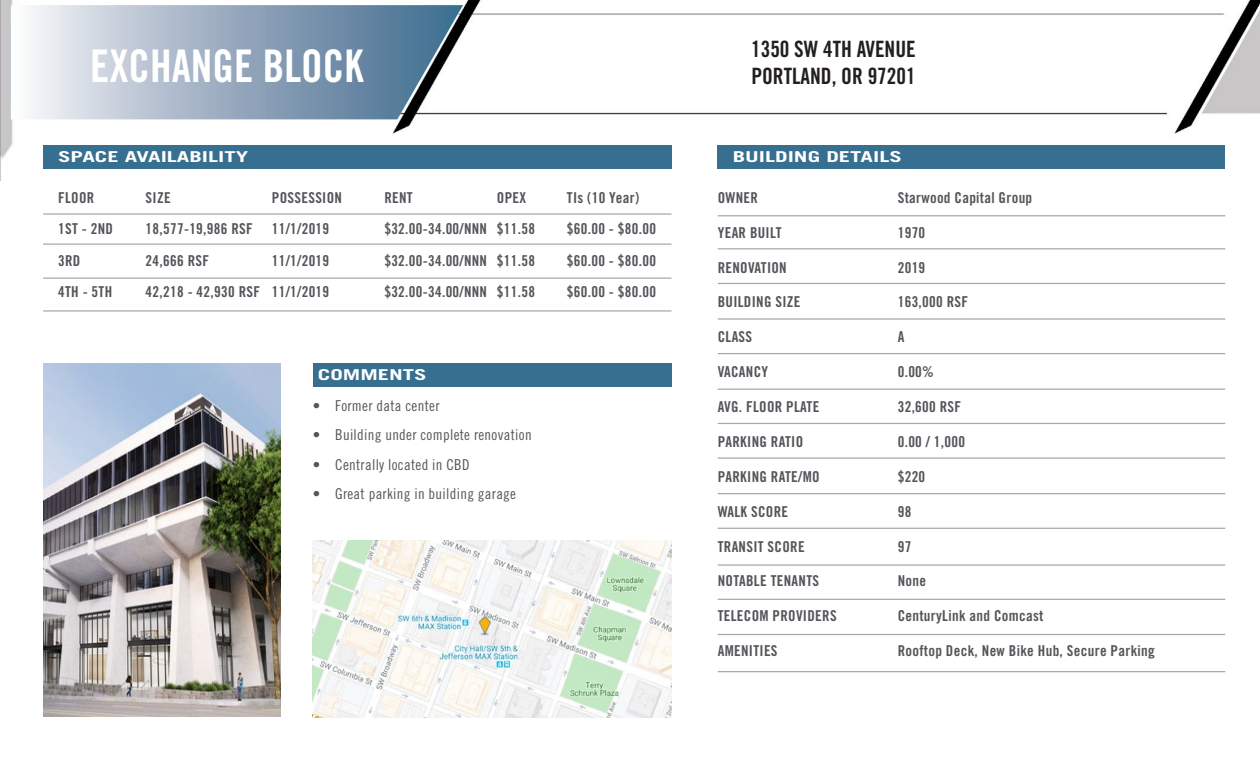
<style>
.page{position:relative;width:1260px;height:765px;background:#fff}
.page>*{position:absolute;margin:0;border:0;box-sizing:border-box;transform-origin:0 0}
.t1{font:45px "Trade Gothic LT Std Bd Cn 20";color:#fff;scale:.96 1}
.t2{font:22.5px/27px "Trade Gothic LT Std Bd Cn 20";color:#231f20;scale:.96 1}
.t3{font:15px "Trade Gothic LT Std Bd Cn 20";letter-spacing:.02em;color:#54555a}
.t4{font:15px "Trade Gothic LT Std Cn 18";letter-spacing:.02em;color:#54555a}
.t5{font:700 15px "Trade Gothic LT Std";color:#fff;scale:1.5 1}
</style>
<div class="page">
<img style="left:0;top:0;width:1260px;height:180px">
<div style="left:43px;top:145px;width:629px;height:24px;background:#376f90"></div>
<img style="left:43px;top:363px;width:238px;height:353px">
<div style="left:313px;top:363px;width:358px;height:24px;background:#376f90"></div>
<div style="left:718px;top:145px;width:507px;height:24px;background:#376f90"></div>
<img style="left:313px;top:541px;width:359px;height:176px">
<hr style="left:718px;top:215px;width:507px;height:1px;background:#a9a8aa">
<hr style="left:718px;top:248px;width:507px;height:1px;background:#a9a8aa">
<hr style="left:718px;top:283px;width:507px;height:1px;background:#a9a8aa">
<hr style="left:718px;top:318px;width:507px;height:2px;background:#a9a8aa">
<hr style="left:718px;top:353px;width:507px;height:1px;background:#a9a8aa">
<hr style="left:718px;top:671px;width:507px;height:1px;background:#a9a8aa">
<hr style="left:718px;top:389px;width:507px;height:1px;background:#a9a8aa">
<hr style="left:718px;top:423px;width:507px;height:1px;background:#a9a8aa">
<hr style="left:718px;top:457px;width:507px;height:2px;background:#a9a8aa">
<hr style="left:718px;top:493px;width:507px;height:1px;background:#a9a8aa">
<hr style="left:718px;top:528px;width:507px;height:1px;background:#a9a8aa">
<hr style="left:718px;top:564px;width:507px;height:2px;background:#a9a8aa">
<hr style="left:718px;top:599px;width:507px;height:1px;background:#a9a8aa">
<hr style="left:718px;top:634px;width:507px;height:1px;background:#a9a8aa">
<hr style="left:43px;top:213px;width:629px;height:2px;background:#a9a8aa">
<hr style="left:43px;top:243px;width:629px;height:2px;background:#a9a8aa">
<hr style="left:43px;top:278px;width:629px;height:1px;background:#a9a8aa">
<svg style="left:11px;top:5px;width:452px;height:114px;background:#9fb0c2"></svg>
<hr style="left:43px;top:310px;width:629px;height:2px;background:#a9a8aa">
<p class="t1" style="left:90px;top:39px;width:286px">EXCHANGE BLOCK</p>
<p class="t2" style="left:751px;top:35px;width:173px">1350 SW 4TH AVENUE<br>PORTLAND, OR 97201</p>
<p class="t5" style="left:58px;top:147px;width:128px">SPACE AVAILABILITY</p>
<p class="t3" style="left:58px;top:189px;width:38px">FLOOR</p>
<p class="t3" style="left:146px;top:189px;width:27px">SIZE</p>
<p class="t3" style="left:272px;top:189px;width:72px">POSSESSION</p>
<p class="t3" style="left:384px;top:189px;width:30px">RENT</p>
<p class="t3" style="left:497px;top:189px;width:31px">OPEX</p>
<p class="t3" style="left:567px;top:189px;width:74px">TIs (10 Year)</p>
<p class="t3" style="left:58px;top:220px;width:56px">1ST - 2ND</p>
<p class="t3" style="left:146px;top:220px;width:109px">18,577-19,986 RSF</p>
<p class="t3" style="left:272px;top:220px;width:59px">11/1/2019</p>
<p class="t3" style="left:384px;top:220px;width:152px">$32.00-34.00/NNN $11.58</p>
<p class="t3" style="left:567px;top:220px;width:91px">$60.00 - $80.00</p>
<p class="t3" style="left:58px;top:251px;width:24px">3RD</p>
<p class="t3" style="left:146px;top:251px;width:65px">24,666 RSF</p>
<p class="t3" style="left:272px;top:251px;width:59px">11/1/2019</p>
<p class="t3" style="left:384px;top:251px;width:152px">$32.00-34.00/NNN $11.58</p>
<p class="t3" style="left:567px;top:251px;width:91px">$60.00 - $80.00</p>
<p class="t3" style="left:58px;top:282px;width:56px">4TH - 5TH</p>
<p class="t3" style="left:146px;top:282px;width:185px">42,218 - 42,930 RSF 11/1/2019</p>
<p class="t3" style="left:384px;top:282px;width:152px">$32.00-34.00/NNN $11.58</p>
<p class="t3" style="left:567px;top:282px;width:91px">$60.00 - $80.00</p>
<p class="t5" style="left:318px;top:365px;width:74px">COMMENTS</p>
<p class="t4" style="left:313px;top:397px;width:128px">• Former data center</p>
<p class="t4" style="left:313px;top:426px;width:221px">• Building under complete renovation</p>
<p class="t4" style="left:313px;top:455px;width:158px">• Centrally located in CBD</p>
<p class="t4" style="left:313px;top:485px;width:205px">• Great parking in building garage</p>
<p class="t5" style="left:733px;top:147px;width:114px">BUILDING DETAILS</p>
<p class="t3" style="left:718px;top:188px;width:42px">OWNER</p>
<p class="t3" style="left:898px;top:188px;width:136px">Starwood Capital Group</p>
<p class="t3" style="left:718px;top:223px;width:66px">YEAR BUILT</p>
<p class="t3" style="left:898px;top:223px;width:29px">1970</p>
<p class="t3" style="left:718px;top:258px;width:71px">RENOVATION</p>
<p class="t3" style="left:898px;top:258px;width:29px">2019</p>
<p class="t3" style="left:718px;top:293px;width:84px">BUILDING SIZE</p>
<p class="t3" style="left:898px;top:293px;width:72px">163,000 RSF</p>
<p class="t3" style="left:718px;top:328px;width:36px">CLASS</p>
<p class="t3" style="left:898px;top:328px;width:8px">A</p>
<p class="t3" style="left:718px;top:363px;width:52px">VACANCY</p>
<p class="t3" style="left:898px;top:363px;width:38px">0.00%</p>
<p class="t3" style="left:718px;top:398px;width:103px">AVG. FLOOR PLATE</p>
<p class="t3" style="left:898px;top:398px;width:65px">32,600 RSF</p>
<p class="t3" style="left:718px;top:432px;width:87px">PARKING RATIO</p>
<p class="t3" style="left:898px;top:432px;width:69px">0.00 / 1,000</p>
<p class="t3" style="left:718px;top:467px;width:103px">PARKING RATE/MO</p>
<p class="t3" style="left:898px;top:467px;width:29px">$220</p>
<p class="t3" style="left:718px;top:502px;width:72px">WALK SCORE</p>
<p class="t3" style="left:898px;top:502px;width:15px">98</p>
<p class="t3" style="left:718px;top:537px;width:88px">TRANSIT SCORE</p>
<p class="t3" style="left:898px;top:537px;width:15px">97</p>
<p class="t3" style="left:718px;top:572px;width:103px">NOTABLE TENANTS</p>
<p class="t3" style="left:898px;top:572px;width:30px">None</p>
<p class="t3" style="left:718px;top:607px;width:120px">TELECOM PROVIDERS</p>
<p class="t3" style="left:898px;top:607px;width:147px">CenturyLink and Comcast</p>
<p class="t3" style="left:718px;top:642px;width:61px">AMENITIES</p>
<p class="t3" style="left:898px;top:642px;width:259px">Rooftop Deck, New Bike Hub, Secure Parking</p>
</div>
